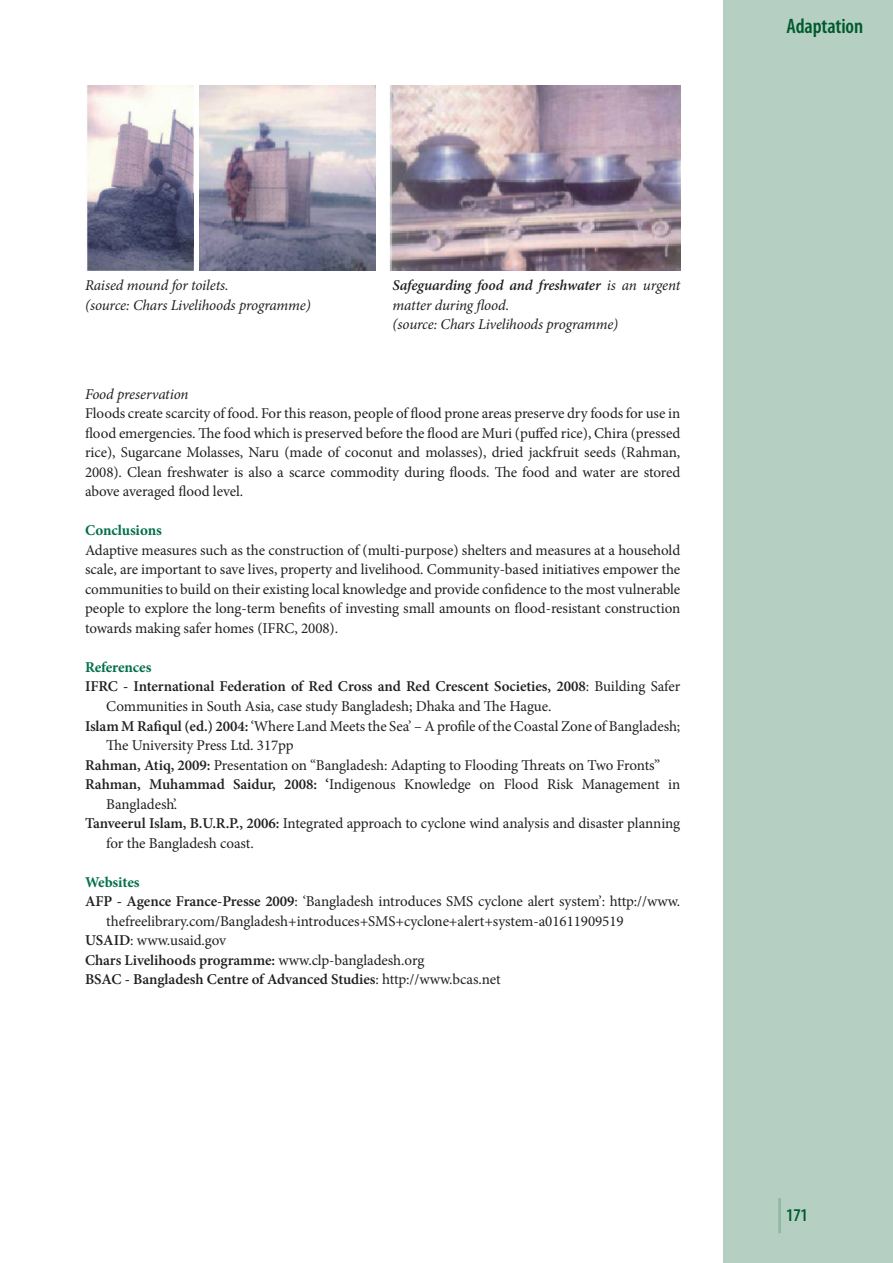
<style>
.page{position:relative;width:893px;height:1263px;background:#fff}
.page>*{position:absolute;margin:0;border:0;box-sizing:border-box;transform-origin:0 0}
.t1{font:600 condensed 21px "Myriad Pro";letter-spacing:-.005em;color:#005a2d}
.t2{font:600 condensed 18px "Myriad Pro";color:#005a2d}
.t3{font:15px/19.5px "Minion Pro";letter-spacing:-.005em;color:#231f20;text-align:justify}
.t4{font:600 15px "Minion Pro";letter-spacing:-.005em;color:#231f20}
.t5{font:italic 15px/19.5px "Minion Pro";letter-spacing:-.01em;color:#231f20}
.t6{font:700 15px "Minion Pro";letter-spacing:-.01em;color:#037049}
.s1{font-weight:600}
.s2{font-weight:400}
</style>
<div class="page">
<div style="left:723px;top:0;width:170px;height:1263px;background:#b5d0c2"></div>
<hr style="left:778px;top:1198px;width:3px;height:35px;background:#005a2d">
<img style="left:390px;top:85px;width:290px;height:186px">
<img style="left:200px;top:85px;width:176px;height:186px">
<img style="left:87px;top:85px;width:106px;height:186px">
<p class="t5" style="left:85px;top:276px;width:227px">Raised mound for toilets.<br>(source: Chars Livelihoods programme)</p>
<p class="t5" style="left:393px;top:276px;width:289px"><span class="s1">Safeguarding food and freshwater</span> is an urgent matter during flood.<br>(source: Chars Livelihoods programme)</p>
<p class="t5" style="left:85px;top:384px;width:105px">Food preservation</p>
<p class="t3" style="left:85px;top:404px;width:597px">Floods create scarcity of food. For this reason, people of flood prone areas preserve dry foods for use in flood emergencies. The food which is preserved before the flood are Muri (puffed rice), Chira (pressed rice), Sugarcane Molasses, Naru (made of coconut and molasses), dried jackfruit seeds (Rahman, 2008). Clean freshwater is also a scarce commodity during floods. The food and water are stored above averaged flood level.</p>
<p class="t6" style="left:85px;top:520px;width:78px">Conclusions</p>
<p class="t3" style="left:85px;top:540px;width:597px">Adaptive measures such as the construction of (multi-purpose) shelters and measures at a household scale, are important to save lives, property and livelihood. Community-based initiatives empower the communities to build on their existing local knowledge and provide confidence to the most vulnerable people to explore the long-term benefits of investing small amounts on flood-resistant construction towards making safer homes (IFRC, 2008).</p>
<p class="t6" style="left:85px;top:657px;width:68px">References</p>
<p class="t4" style="left:85px;top:676px;width:597px">IFRC - International Federation of Red Cross and Red Crescent Societies, 2008<span class="s2">: Building Safer</span></p>
<p class="t3" style="left:106px;top:696px;width:447px">Communities in South Asia, case study Bangladesh; Dhaka and The Hague.</p>
<p class="t3" style="left:85px;top:716px;width:597px"><span class="s1">Islam M Rafiqul (ed.) 2004:</span> ‘Where Land Meets the Sea’ – A profile of the Coastal Zone of Bangladesh;</p>
<p class="t3" style="left:106px;top:735px;width:189px">The University Press Ltd. 317pp</p>
<p class="t3" style="left:85px;top:755px;width:577px"><span class="s1">Rahman, Atiq, 2009:</span> Presentation on “Bangladesh: Adapting to Flooding Threats on Two Fronts”</p>
<p class="t3" style="left:85px;top:774px;width:597px"><span class="s1">Rahman, Muhammad Saidur, 2008: ‘</span>Indigenous Knowledge on Flood Risk Management in</p>
<p class="t3" style="left:106px;top:794px;width:73px">Bangladesh’.</p>
<p class="t3" style="left:85px;top:813px;width:597px"><span class="s1">Tanveerul Islam, B.U.R.P., 2006:</span> Integrated approach to cyclone wind analysis and disaster planning</p>
<p class="t3" style="left:106px;top:833px;width:149px">for the Bangladesh coast.</p>
<p class="t6" style="left:85px;top:871px;width:56px">Websites</p>
<p class="t3" style="left:85px;top:891px;width:597px"><span class="s1">AFP - Agence France-Presse 2009</span>: ‘Bangladesh introduces SMS cyclone alert system’: http://www.</p>
<p class="t3" style="left:106px;top:911px;width:519px">thefreelibrary.com/Bangladesh+introduces+SMS+cyclone+alert+system-a01611909519</p>
<p class="t3" style="left:85px;top:930px;width:143px"><span class="s1">USAID</span>: www.usaid.gov</p>
<p class="t4" style="left:85px;top:949px;width:341px">Chars Livelihoods programme: <span class="s2">www.clp-bangladesh.org</span></p>
<p class="t4" style="left:85px;top:969px;width:417px">BSAC - Bangladesh Centre of Advanced Studies<span class="s2">: http://www.bcas.net</span></p>
<h1 class="t1" style="left:787px;top:13px;width:78px">Adaptation</h1>
<p class="t2" style="left:786px;top:1204px;width:23px">171</p>
</div>
